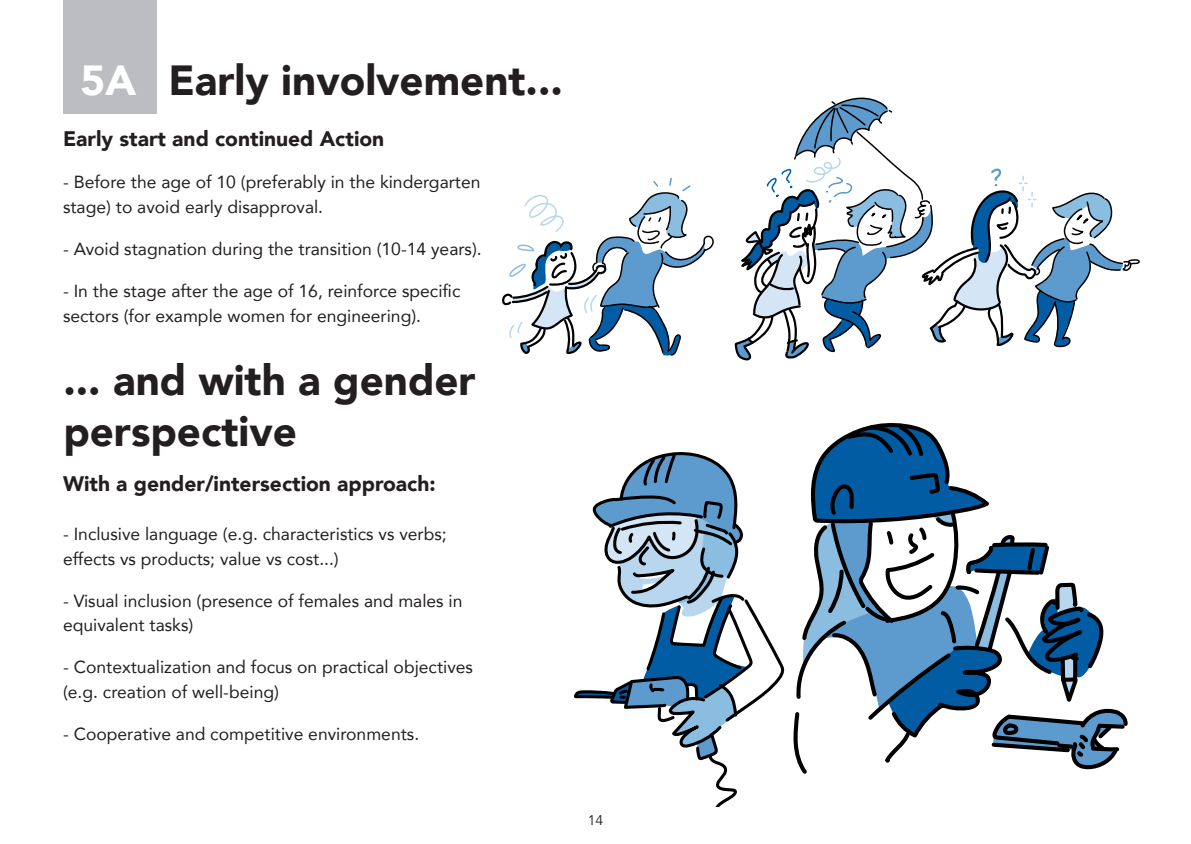
<style>
.page{position:relative;width:1191px;height:844px;background:#fff}
.page>*{position:absolute;margin:0;border:0;box-sizing:border-box;transform-origin:0 0}
.t1{font:900 42px/50.4px "Avenir";color:#231f20}
.t2{font:900 42px "Avenir";color:#fff}
.t3{font:900 21px "Avenir";color:#231f20}
.t4{font:17.5px/24.5px "Avenir";color:#231f20}
.t5{font:14px "Avenir";color:#231f20}
</style>
<div class="page">
<svg style="left:502px;top:177px;width:212px;height:179px"></svg>
<svg style="left:734px;top:97px;width:406px;height:264px"></svg>
<svg style="left:574px;top:423px;width:554px;height:383px"></svg>
<div style="left:63px;top:0;width:94px;height:113px;background:#bcbdc0"></div>
<p class="t2" style="left:80px;top:44px;width:57px">5A</p>
<p class="t1" style="left:168px;top:54px;width:396px">Early involvement...</p>
<p class="t3" style="left:63px;top:121px;width:323px">Early start and continued Action</p>
<p class="t4" style="left:63px;top:169px;width:419px">- Before the age of 10 (preferably in the kindergarten stage) to avoid early disapproval.</p>
<p class="t4" style="left:63px;top:236px;width:420px">- Avoid stagnation during the transition (10-14 years).</p>
<p class="t4" style="left:63px;top:278px;width:399px">- In the stage after the age of 16, reinforce specific sectors (for example women for engineering).</p>
<p class="t1" style="left:63px;top:354px;width:414px">... and with a gender perspective</p>
<p class="t3" style="left:63px;top:465px;width:374px">With a gender/intersection approach:</p>
<p class="t4" style="left:63px;top:521px;width:385px">- Inclusive language (e.g. characteristics vs verbs; effects vs products; value vs cost...)</p>
<p class="t4" style="left:63px;top:587px;width:401px">- Visual inclusion (presence of females and males in equivalent tasks)</p>
<p class="t4" style="left:63px;top:654px;width:411px">- Contextualization and focus on practical objectives (e.g. creation of well-being)</p>
<p class="t4" style="left:63px;top:720px;width:358px">- Cooperative and competitive environments.</p>
<p class="t5" style="left:587px;top:811px;width:17px">14</p>
</div>
